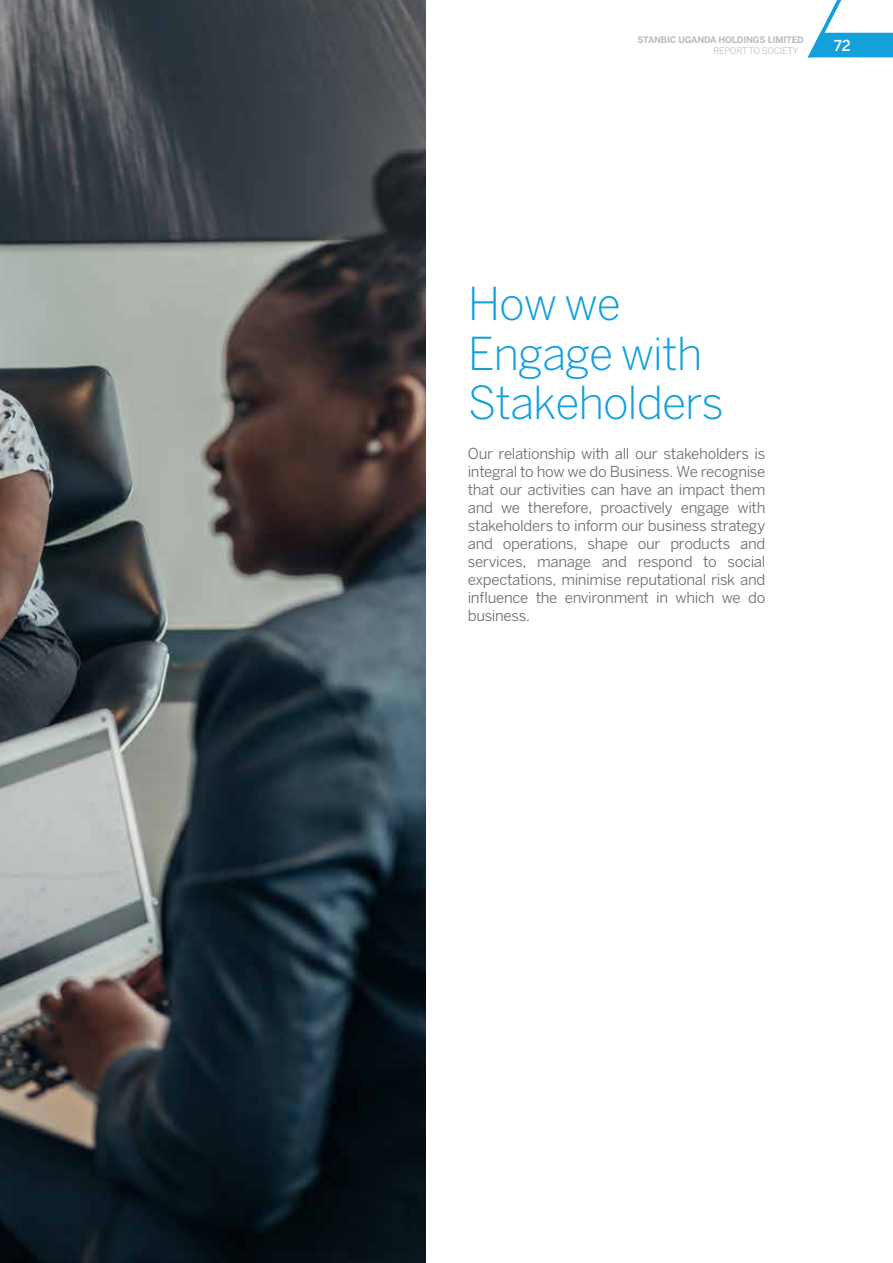
<style>
.page{position:relative;width:893px;height:1263px;background:#fff}
.page>*{position:absolute;margin:0;border:0;box-sizing:border-box;transform-origin:0 0}
.t1{font:300 45px/49.5px "Benton Sans";letter-spacing:-.025em;color:#13a0db}
.t2{font:15px/18px "Benton Sans";letter-spacing:-.02em;color:#6d6e71;text-align:justify}
.t3{font:500 15px "Benton Sans";color:#fff}
.t4{font:700 9px "Benton Sans";letter-spacing:-.025em;color:#bcbec0}
.t5{font:9px "Benton Sans";letter-spacing:-.025em;color:#bcbec0}
</style>
<div class="page">
<img style="left:0;top:0;width:425px;height:1263px">
<svg style="left:808px;top:0;width:85px;height:57px"></svg>
<p class="t4" style="left:637px;top:35px;width:168px">STANBIC UGANDA HOLDINGS LIMITED</p>
<p class="t5" style="left:713px;top:45px;width:86px">REPORT TO SOCIETY</p>
<p class="t3" style="left:834px;top:37px;width:19px">72</p>
<h1 class="t1" style="left:468px;top:279px;width:258px">How we<br>Engage with<br>Stakeholders</h1>
<p class="t2" style="left:468px;top:444px;width:299px">Our relationship with all our stakeholders is integral to how we do Business. We recognise that our activities can have an impact them and we therefore, proactively engage with stakeholders to inform our business strategy and operations, shape our products and services, manage and respond to social expectations, minimise reputational risk and influence the environment in which we do business.</p>
</div>
